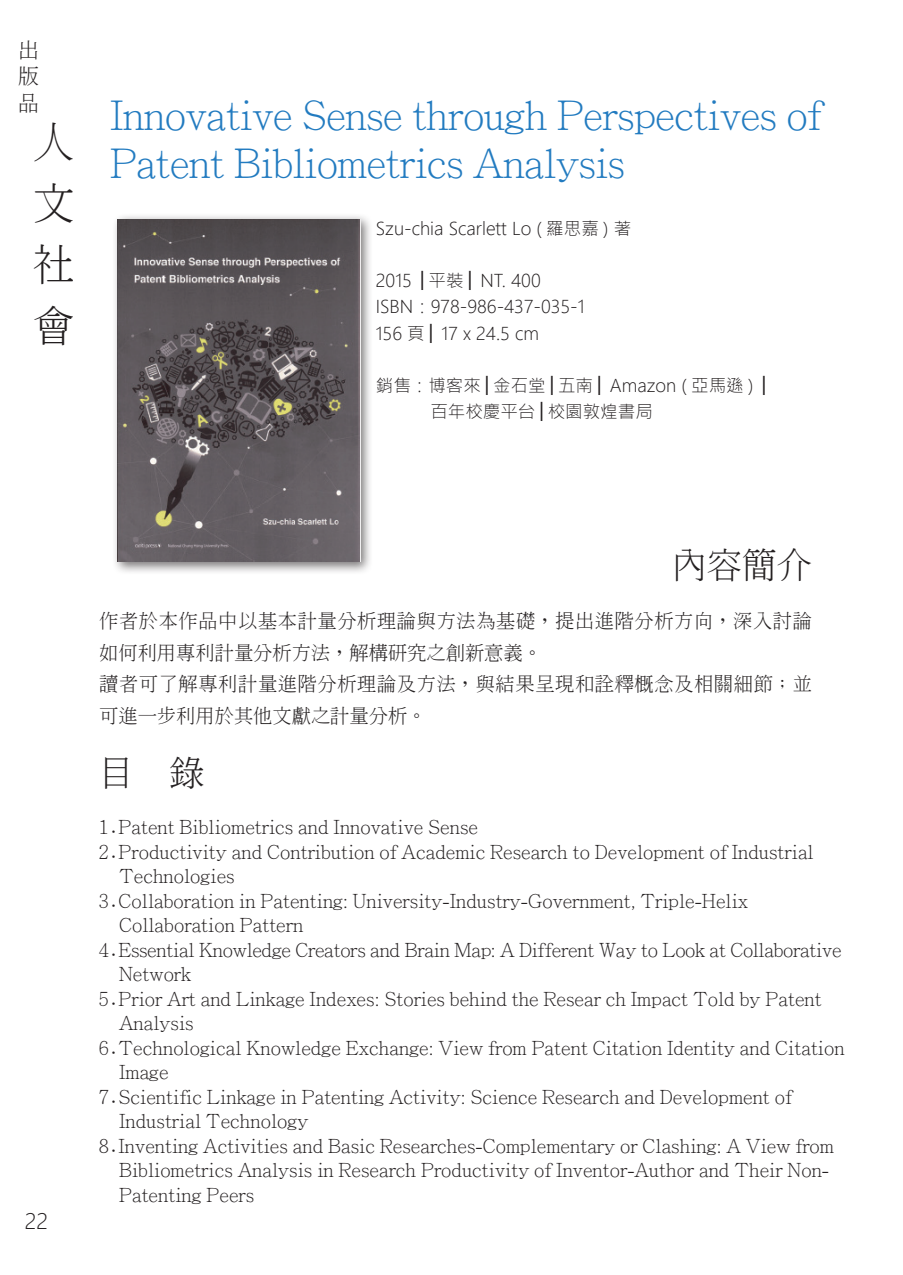
<style>
.page{position:relative;width:903px;height:1275px;background:#fff}
.page>*{position:absolute;margin:0;border:0;box-sizing:border-box;transform-origin:0 0}
.t1{font:300 42px/60.9px "Adobe Ming Std";color:#231f20;text-align:justify}
.t2{font:300 40.25px/48.3px "Adobe Ming Std";letter-spacing:-.015em;color:#227bc0}
.t3{font:300 35px "Adobe Ming Std";color:#231f20}
.t4{font:300 21px/26.2px "Adobe Ming Std";color:#231f20;text-align:justify}
.t5{font:300 21px "Microsoft Jheng Hei";color:#231f20}
.t6{font:300 19.25px "Adobe Ming Std";color:#231f20}
.t7{font:300 19.25px/31.5px "Adobe Ming Std";letter-spacing:.03em;color:#231f20}
.t8{font:300 17.5px/26.2px "Microsoft Jheng Hei";color:#231f20}
</style>
<div class="page">
<div style="left:111px;top:213px;width:262px;height:362px;background:#231f20;opacity:.6"></div>
<img style="left:117px;top:219px;width:243px;height:343px">
<p class="t4" style="left:18px;top:37px;width:22px">出版品</p>
<h1 class="t1" style="left:33px;top:111px;width:42px">人文社會</h1>
<h2 class="t2" style="left:110px;top:89px;width:713px">Innovative Sense through Perspectives of<br>Patent Bibliometrics Analysis</h2>
<p class="t8" style="left:376px;top:215px;width:257px">Szu-chia Scarlett Lo ( 羅思嘉 ) 著</p>
<p class="t8" style="left:376px;top:268px;width:210px">2015 │平裝│ NT. 400<br>ISBN：978-986-437-035-1<br>156 頁│ 17 x 24.5 cm</p>
<p class="t8" style="left:430px;top:373px;width:341px;text-indent:-55px">銷售：博客來│金石堂│五南│ Amazon ( 亞馬遜 ) │百年校慶平台│校園敦煌書局</p>
<p class="t5" style="left:25px;top:1208px;width:25px">22</p>
<h3 class="t3" style="left:672px;top:546px;width:141px">內容簡介</h3>
<p class="t7" style="left:99px;top:605px;width:714px">作者於本作品中以基本計量分析理論與方法為基礎，提出進階分析方向，深入討論如何利用專利計量分析方法，解構研究之創新意義。<br>讀者可了解專利計量進階分析理論及方法，與結果呈現和詮釋概念及相關細節；並可進一步利用於其他文獻之計量分析。</p>
<h3 class="t3" style="left:99px;top:754px;width:107px">目 錄</h3>
<p class="t6" style="left:99px;top:816px;width:380px">1.Patent Bibliometrics and Innovative Sense</p>
<p class="t6" style="left:99px;top:841px;width:716px">2.Productivity and Contribution of Academic Research to Development of Industrial</p>
<p class="t6" style="left:119px;top:866px;width:117px">Technologies</p>
<p class="t6" style="left:99px;top:890px;width:650px">3.Collaboration in Patenting: University-Industry-Government, Triple-Helix</p>
<p class="t6" style="left:119px;top:915px;width:186px">Collaboration Pattern</p>
<p class="t6" style="left:99px;top:939px;width:744px">4.Essential Knowledge Creators and Brain Map: A Different Way to Look at Collaborative</p>
<p class="t6" style="left:119px;top:964px;width:73px">Network</p>
<p class="t6" style="left:99px;top:988px;width:724px">5.Prior Art and Linkage Indexes: Stories behind the Resear ch Impact Told by Patent</p>
<p class="t6" style="left:119px;top:1013px;width:76px">Analysis</p>
<p class="t6" style="left:99px;top:1037px;width:747px">6.Technological Knowledge Exchange: View from Patent Citation Identity and Citation</p>
<p class="t6" style="left:119px;top:1062px;width:51px">Image</p>
<p class="t6" style="left:99px;top:1086px;width:694px">7.Scientific Linkage in Patenting Activity: Science Research and Development of</p>
<p class="t6" style="left:119px;top:1111px;width:191px">Industrial Technology</p>
<p class="t6" style="left:99px;top:1135px;width:736px">8.Inventing Activities and Basic Researches-Complementary or Clashing: A View from</p>
<p class="t6" style="left:119px;top:1160px;width:711px">Bibliometrics Analysis in Research Productivity of Inventor-Author and Their Non-</p>
<p class="t6" style="left:119px;top:1184px;width:137px">Patenting Peers</p>
</div>
